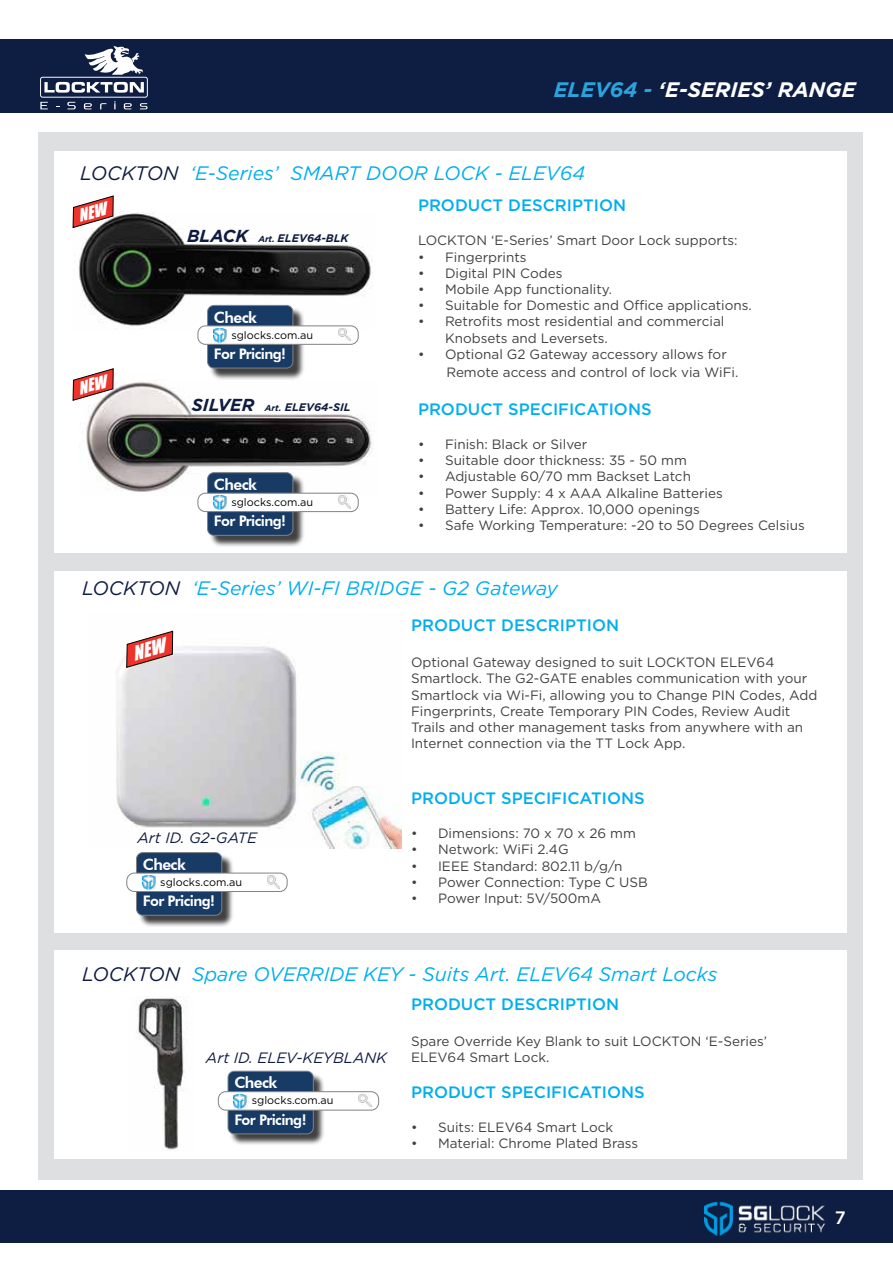
<style>
.page{position:relative;width:893px;height:1263px;background:#fff}
.page>*{position:absolute;margin:0;border:0;box-sizing:border-box;transform-origin:0 0}
.t1{font:italic 700 21px "Gotham";color:#fff}
.t2{font:italic 19.5px "Gotham";color:#00aeef}
.t3{font:500 18px "Gotham";color:#fff}
.t4{font:500 16.5px "Gotham";color:#00aeef}
.t5{font:800 15.45px "Futura BT";letter-spacing:-.04em;color:#fff}
.t6{font:italic 15px "Gotham";color:#0f1c41}
.t7{font:800 14.55px "Futura BT";letter-spacing:-.04em;color:#fff}
.t8{font:13.5px/16.2px "Gotham";color:#414042}
.t9{font:italic 700 10.95px "Gotham";color:#0f1c41}
.t10{font:10.8px "Gotham";color:#000}
.s1{color:#2ba4dd}
.s2{color:#0f1c41}
.s3{font-size:17.4px}
.s4{font-size:8.7px}
</style>
<div class="page">
<div style="left:0;top:39px;width:893px;height:74px;background:#0e1d42"></div>
<div style="left:0;top:1190px;width:893px;height:53px;background:#0e1d42"></div>
<div style="left:39px;top:563px;width:824px;height:616px;background:#dedfe0"></div>
<div style="left:39px;top:132px;width:824px;height:457px;background:#dedfe0"></div>
<div style="left:55px;top:151px;width:792px;height:401px;background:#fff"></div>
<img style="left:78px;top:213px;width:295px;height:116px">
<img style="left:86px;top:380px;width:286px;height:116px">
<div style="left:55px;top:571px;width:792px;height:361px;background:#fff"></div>
<img style="left:116px;top:630px;width:285px;height:218px">
<div style="left:55px;top:950px;width:792px;height:209px;background:#fff"></div>
<img style="left:136px;top:998px;width:49px;height:153px">
<svg style="left:40px;top:46px;width:108px;height:63px"></svg>
<div style="left:209px;top:307px;width:96px;height:73px;background:#000;opacity:.75"></div>
<div style="left:208px;top:305px;width:85px;height:63px;background:#183b66;border-radius:6px"></div>
<div style="left:207px;top:305px;width:86px;height:63px;border:1px solid #808285;border-radius:6px"></div>
<div style="left:198px;top:326px;width:160px;height:18px;background:#fff;border-radius:7px"></div>
<div style="left:197px;top:325px;width:162px;height:20px;border:1px solid #808285;border-radius:7px"></div>
<svg style="left:338px;top:328px;width:13px;height:13px"></svg>
<img style="left:213px;top:328px;width:14px;height:14px">
<div style="left:209px;top:474px;width:96px;height:74px;background:#000;opacity:.75"></div>
<div style="left:208px;top:473px;width:85px;height:62px;background:#183b66;border-radius:6px"></div>
<div style="left:207px;top:472px;width:86px;height:64px;border:1px solid #808285;border-radius:6px"></div>
<div style="left:198px;top:493px;width:160px;height:19px;background:#fff;border-radius:7px"></div>
<div style="left:197px;top:493px;width:162px;height:19px;border:1px solid #808285;border-radius:7px"></div>
<svg style="left:338px;top:496px;width:13px;height:12px"></svg>
<img style="left:213px;top:496px;width:14px;height:14px">
<div style="left:138px;top:854px;width:96px;height:73px;background:#000;opacity:.75"></div>
<div style="left:136px;top:852px;width:86px;height:63px;background:#183b66;border-radius:6px"></div>
<div style="left:136px;top:852px;width:86px;height:64px;border:1px solid #808285;border-radius:6px"></div>
<div style="left:127px;top:873px;width:160px;height:18px;background:#fff;border-radius:7px"></div>
<div style="left:126px;top:873px;width:162px;height:19px;border:1px solid #808285;border-radius:7px"></div>
<svg style="left:267px;top:876px;width:13px;height:12px"></svg>
<img style="left:142px;top:876px;width:14px;height:13px">
<div style="left:229px;top:1073px;width:97px;height:73px;background:#000;opacity:.75"></div>
<div style="left:228px;top:1071px;width:85px;height:63px;background:#183b66;border-radius:6px"></div>
<div style="left:228px;top:1071px;width:86px;height:63px;border:1px solid #808285;border-radius:6px"></div>
<div style="left:218px;top:1092px;width:161px;height:18px;background:#fff;border-radius:7px"></div>
<div style="left:218px;top:1091px;width:161px;height:19px;border:1px solid #808285;border-radius:7px"></div>
<svg style="left:359px;top:1094px;width:12px;height:13px"></svg>
<img style="left:234px;top:1094px;width:13px;height:14px">
<img style="left:704px;top:1203px;width:120px;height:32px">
<svg style="left:73px;top:368px;width:41px;height:33px"></svg>
<svg style="left:73px;top:195px;width:41px;height:33px"></svg>
<svg style="left:126px;top:630px;width:47px;height:38px"></svg>
<h1 class="t1" style="left:554px;top:75px;width:304px"><span class="s1">ELEV64 -</span> ‘E-SERIES’ RANGE</h1>
<h2 class="t2" style="left:80px;top:161px;width:506px"><span class="s2">LOCKTON</span> ‘E-Series’ SMART DOOR LOCK - ELEV64</h2>
<p class="t9" style="left:187px;top:230px;width:163px"><span class="s3">BLACK</span> <span class="s4">Art.</span> ELEV64-BLK</p>
<p class="t5" style="left:214px;top:308px;width:44px">Check</p>
<p class="t7" style="left:214px;top:345px;width:74px">For Pricing!</p>
<p class="t10" style="left:231px;top:328px;width:83px">sglocks.com.au</p>
<p class="t9" style="left:192px;top:400px;width:160px"><span class="s3">SILVER</span> <span class="s4">Art.</span> ELEV64-SIL</p>
<p class="t5" style="left:214px;top:475px;width:44px">Check</p>
<p class="t7" style="left:214px;top:512px;width:74px">For Pricing!</p>
<p class="t10" style="left:231px;top:495px;width:83px">sglocks.com.au</p>
<p class="t4" style="left:418px;top:195px;width:210px">PRODUCT DESCRIPTION</p>
<p class="t8" style="left:418px;top:232px;width:321px">LOCKTON ‘E-Series’ Smart Door Lock supports:</p>
<p class="t8" style="left:418px;top:248px;width:110px">• Fingerprints</p>
<p class="t8" style="left:418px;top:265px;width:146px">• Digital PIN Codes</p>
<p class="t8" style="left:418px;top:281px;width:196px">• Mobile App functionality.</p>
<p class="t8" style="left:418px;top:297px;width:335px">• Suitable for Domestic and Office applications.</p>
<p class="t8" style="left:445px;top:313px;width:281px;text-indent:-27px">• Retrofits most residential and commercial<br>Knobsets and Leversets.</p>
<p class="t8" style="left:446px;top:345px;width:294px;line-height:18px;text-indent:-28px">• Optional G2 Gateway accessory allows for<br>Remote access and control of lock via WiFi.</p>
<p class="t4" style="left:418px;top:398px;width:235px">PRODUCT SPECIFICATIONS</p>
<p class="t8" style="left:418px;top:436px;width:171px">• Finish: Black or Silver</p>
<p class="t8" style="left:418px;top:452px;width:270px">• Suitable door thickness: 35 - 50 mm</p>
<p class="t8" style="left:418px;top:468px;width:274px">• Adjustable 60/70 mm Backset Latch</p>
<p class="t8" style="left:418px;top:484px;width:306px">• Power Supply: 4 x AAA Alkaline Batteries</p>
<p class="t8" style="left:418px;top:500px;width:283px">• Battery Life: Approx. 10,000 openings</p>
<p class="t8" style="left:418px;top:517px;width:388px">• Safe Working Temperature: -20 to 50 Degrees Celsius</p>
<h2 class="t2" style="left:82px;top:576px;width:477px"><span class="s2">LOCKTON</span> ‘E-Series’ WI-FI BRIDGE - G2 Gateway</h2>
<p class="t4" style="left:411px;top:614px;width:210px">PRODUCT DESCRIPTION</p>
<p class="t8" style="left:411px;top:654px;width:408px">Optional Gateway designed to suit LOCKTON ELEV64<br>Smartlock. The G2-GATE enables communication with your Smartlock via Wi-Fi, allowing you to Change PIN Codes, Add Fingerprints, Create Temporary PIN Codes, Review Audit Trails and other management tasks from anywhere with an Internet connection via the TT Lock App.</p>
<p class="t6" style="left:137px;top:828px;width:121px">Art ID. G2-GATE</p>
<p class="t5" style="left:143px;top:855px;width:44px">Check</p>
<p class="t7" style="left:143px;top:892px;width:74px">For Pricing!</p>
<p class="t10" style="left:160px;top:875px;width:83px">sglocks.com.au</p>
<p class="t4" style="left:411px;top:787px;width:235px">PRODUCT SPECIFICATIONS</p>
<p class="t8" style="left:411px;top:825px;width:226px">• Dimensions: 70 x 70 x 26 mm</p>
<p class="t8" style="left:411px;top:841px;width:159px">• Network: WiFi 2.4G</p>
<p class="t8" style="left:411px;top:857px;width:213px">• IEEE Standard: 802.11 b/g/n</p>
<p class="t8" style="left:411px;top:873px;width:238px">• Power Connection: Type C USB</p>
<p class="t8" style="left:411px;top:890px;width:192px">• Power Input: 5V/500mA</p>
<h2 class="t2" style="left:82px;top:961px;width:637px"><span class="s2">LOCKTON</span> Spare OVERRIDE KEY - Suits Art. ELEV64 Smart Locks</h2>
<p class="t4" style="left:411px;top:993px;width:210px">PRODUCT DESCRIPTION</p>
<p class="t8" style="left:411px;top:1032px;width:358px">Spare Override Key Blank to suit LOCKTON ‘E-Series’<br>ELEV64 Smart Lock.</p>
<p class="t4" style="left:411px;top:1081px;width:235px">PRODUCT SPECIFICATIONS</p>
<p class="t8" style="left:411px;top:1119px;width:204px">• Suits: ELEV64 Smart Lock</p>
<p class="t8" style="left:411px;top:1135px;width:229px">• Material: Chrome Plated Brass</p>
<p class="t6" style="left:206px;top:1048px;width:182px">Art ID. ELEV-KEYBLANK</p>
<p class="t5" style="left:234px;top:1073px;width:44px">Check</p>
<p class="t7" style="left:234px;top:1110px;width:74px">For Pricing!</p>
<p class="t10" style="left:252px;top:1093px;width:83px">sglocks.com.au</p>
<h3 class="t3" style="left:835px;top:1206px;width:12px">7</h3>
</div>
